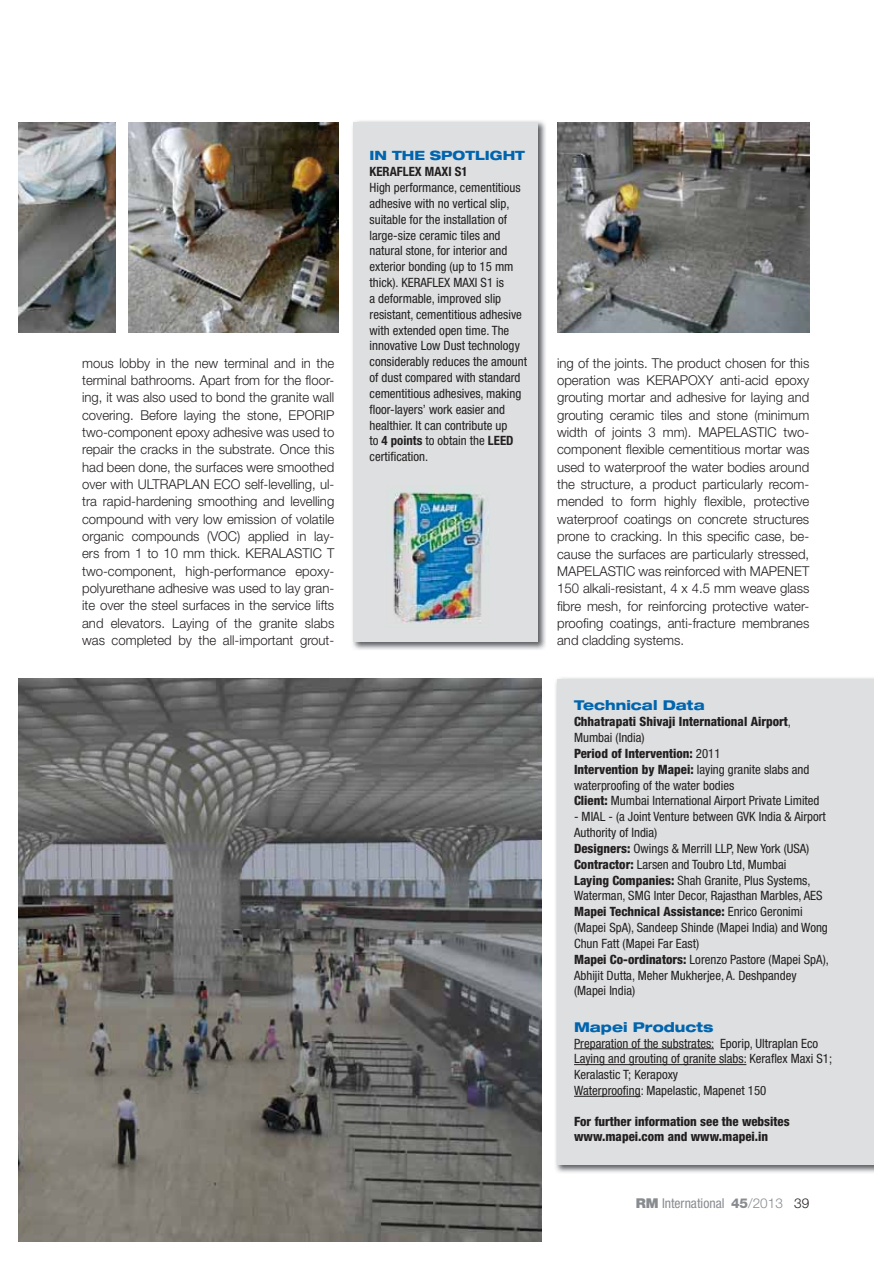
<style>
.page{position:relative;width:893px;height:1263px;background:#fff}
.page>*{position:absolute;margin:0;border:0;box-sizing:border-box;transform-origin:0 0}
.t1{font:300 13.5px/17.4px "Helvetica Neue LT Std";color:#231f20;text-align:justify}
.t2{font:800 expanded 13.5px "Helvetica Neue LT Std";color:#0064ae}
.t3{font:condensed 13.5px "Helvetica Neue LT Std";color:#888c90}
.t4{font:condensed 12.75px/15.9px "Helvetica Neue LT Std";color:#231f20}
.t5{font:800 condensed 12.75px/15.1px "Helvetica Neue LT Std";color:#231f20}
.t6{font:800 expanded 12.75px "Helvetica Neue LT Std";color:#0064ae}
.t7{font:700 condensed 12.75px "Helvetica Neue LT Std";color:#231f20}
.s1{font-weight:700}
.s2{font-weight:800}
.s3{font-weight:900;font-stretch:normal}
.s4{font-weight:800;font-stretch:normal}
.s5{font-weight:300;font-stretch:normal}
.s6{font-weight:300;font-stretch:normal;color:#231f20}
</style>
<div class="page">
<img style="left:555px;top:678px;width:318px;height:495px">
<div style="left:557px;top:679px;width:316px;height:486px;background:#dddfe0"></div>
<hr style="left:574px;top:1048px;width:139px;height:1px;background:#231f20">
<hr style="left:574px;top:1064px;width:172px;height:1px;background:#231f20">
<hr style="left:574px;top:1096px;width:66px;height:1px;background:#231f20">
<img style="left:129px;top:122px;width:209px;height:211px">
<img style="left:557px;top:122px;width:252px;height:211px">
<img style="left:18px;top:122px;width:98px;height:211px">
<img style="left:18px;top:679px;width:523px;height:562px">
<img style="left:352px;top:121px;width:194px;height:529px">
<div style="left:353px;top:122px;width:185px;height:520px;background:#dddfe0"></div>
<img style="left:391px;top:487px;width:98px;height:137px">
<p class="t6" style="left:369px;top:151px;width:157px">IN THE SPOTLIGHT</p>
<p class="t7" style="left:369px;top:164px;width:99px">KERAFLEX MAXI S1</p>
<p class="t4" style="left:369px;top:181px;width:159px">High performance, cementitious adhesive with no vertical slip, suitable for the installation of large-size ceramic tiles and natural stone, for interior and exterior bonding (up to 15 mm thick). KERAFLEX MAXI S1 is<br>a deformable, improved slip resistant, cementitious adhesive with extended open time. The innovative Low Dust technology considerably reduces the amount of dust compared with standard cementitious adhesives, making floor-layers’ work easier and healthier. It can contribute up<br>to <span class="s1">4 points</span> to obtain the <span class="s1">LEED </span>certification.</p>
<p class="t1" style="left:82px;top:356px;width:254px">mous lobby in the new terminal and in the terminal bathrooms. Apart from for the floor&shy;ing, it was also used to bond the granite wall covering. Before laying the stone, EPORIP two-component epoxy adhesive was used to repair the cracks in the substrate. Once this had been done, the surfaces were smoothed over with ULTRAPLAN ECO self-levelling, ul&shy;tra rapid-hardening smoothing and levelling compound with very low emission of volatile organic compounds (VOC) applied in lay&shy;ers from 1 to 10 mm thick. KERALASTIC T two-component, high-performance epoxy&shy;polyurethane adhesive was used to lay gran&shy;ite over the steel surfaces in the service lifts and elevators. Laying of the granite slabs was completed by the all-important grout-</p>
<p class="t1" style="left:557px;top:356px;width:254px">ing of the joints. The product chosen for this operation was KERAPOXY anti-acid epoxy grouting mortar and adhesive for laying and grouting ceramic tiles and stone (minimum width of joints 3 mm). MAPELASTIC two&shy;component flexible cementitious mortar was used to waterproof the water bodies around the structure, a product particularly recom&shy;mended to form highly flexible, protective waterproof coatings on concrete structures prone to cracking. In this specific case, be&shy;cause the surfaces are particularly stressed, MAPELASTIC was reinforced with MAPENET 150 alkali-resistant, 4 x 4.5 mm weave glass fibre mesh, for reinforcing protective water&shy;proofing coatings, anti-fracture membranes and cladding systems.</p>
<p class="t2" style="left:574px;top:701px;width:132px">Technical Data</p>
<p class="t4" style="left:574px;top:715px;width:247px"><span class="s2">Chhatrapati Shivaji International Airport</span>, Mumbai (India)<br><span class="s2">Period of Intervention:</span> 2011<br><span class="s2">Intervention by Mapei:</span> laying granite slabs and waterproofing of the water bodies<br><span class="s2">Client:</span> Mumbai International Airport Private Limited</p>
<p class="t4" style="left:574px;top:810px;width:256px">- MIAL - (a Joint Venture between GVK India &amp; Airport Authority of India)<br><span class="s2">Designers:</span> Owings &amp; Merrill LLP, New York (USA)<br><span class="s2">Contractor:</span> Larsen and Toubro Ltd, Mumbai<br><span class="s2">Laying Companies:</span> Shah Granite, Plus Systems, Waterman, SMG Inter Decor, Rajasthan Marbles, AES <span class="s2">Mapei Technical Assistance:</span> Enrico Geronimi (Mapei SpA), Sandeep Shinde (Mapei India) and Wong Chun Fatt (Mapei Far East)<br><span class="s2">Mapei Co-ordinators:</span> Lorenzo Pastore (Mapei SpA), Abhijit Dutta, Meher Mukherjee, A. Deshpandey (Mapei India)</p>
<p class="t2" style="left:574px;top:1022px;width:141px">Mapei Products</p>
<p class="t4" style="left:574px;top:1037px;width:259px">Preparation of the substrates: Eporip, Ultraplan Eco Laying and grouting of granite slabs: Keraflex Maxi S1; Keralastic T; Kerapoxy<br>Waterproofing: Mapelastic, Mapenet 150</p>
<p class="t5" style="left:574px;top:1115px;width:217px">For further information see the websites www.mapei.com and www.mapei.in</p>
<p class="t3" style="left:636px;top:1198px;width:175px"><span class="s3">RM</span> International <span class="s4">45</span><span class="s5">/2013</span> <span class="s6">39</span></p>
</div>
